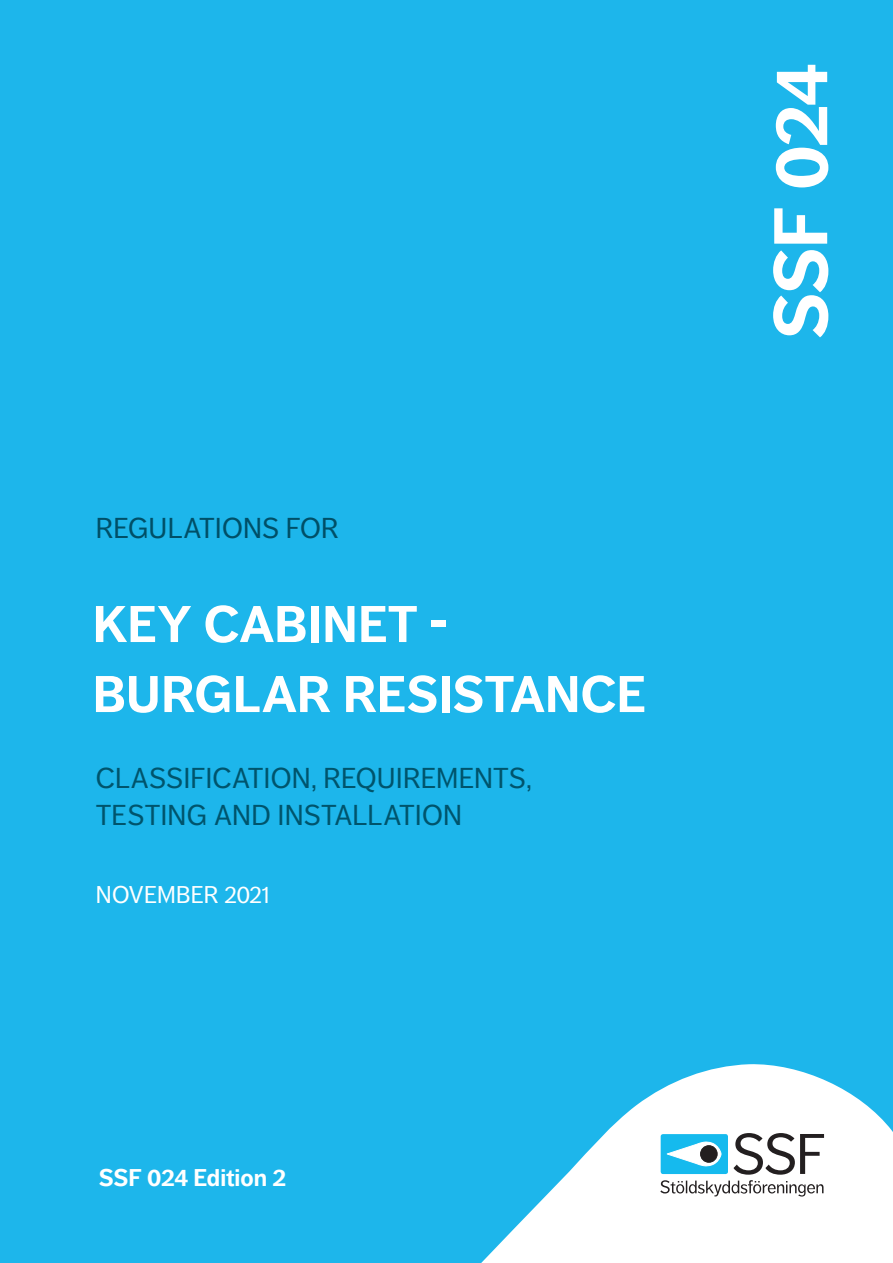
<style>
.page{position:relative;width:893px;height:1263px;background:#1db6eb}
.page>*{position:absolute;margin:0;border:0;box-sizing:border-box;transform-origin:0 0}
.t1{font:700 75px "Dagny Pro";letter-spacing:-.02em;color:#fff}
.t2{font:700 51px "Dagny Pro";letter-spacing:.005em;color:#fff}
.t3{font:28.5px/37.5px "Dagny Pro";letter-spacing:.005em;color:#00546c}
.t4{font:28.5px "Dagny Pro";color:#004f67}
.t5{font:700 24px "Dagny Pro";letter-spacing:-.005em;color:#fff}
.t6{font:24px "Dagny Pro";letter-spacing:-.005em;color:#fff}
</style>
<div class="page">
<svg style="left:481px;top:1064px;width:412px;height:199px;fill:#fff"></svg>
<svg style="left:660px;top:1133px;width:164px;height:63px"></svg>
<p class="t4" style="left:96px;top:512px;width:245px">REGULATIONS FOR</p>
<p class="t2" style="left:93px;top:594px;width:357px">KEY CABINET -</p>
<p class="t2" style="left:93px;top:664px;width:555px">BURGLAR RESISTANCE</p>
<p class="t3" style="left:96px;top:759px;width:437px">CLASSIFICATION, REQUIREMENTS,<br>TESTING AND INSTALLATION</p>
<p class="t6" style="left:96px;top:881px;width:176px">NOVEMBER 2021</p>
<p class="t5" style="left:99px;top:1163px;width:189px">SSF 024 Edition 2</p>
<p class="t1" style="left:757px;top:339px;width:277px;rotate:-90deg">SSF 024</p>
</div>
